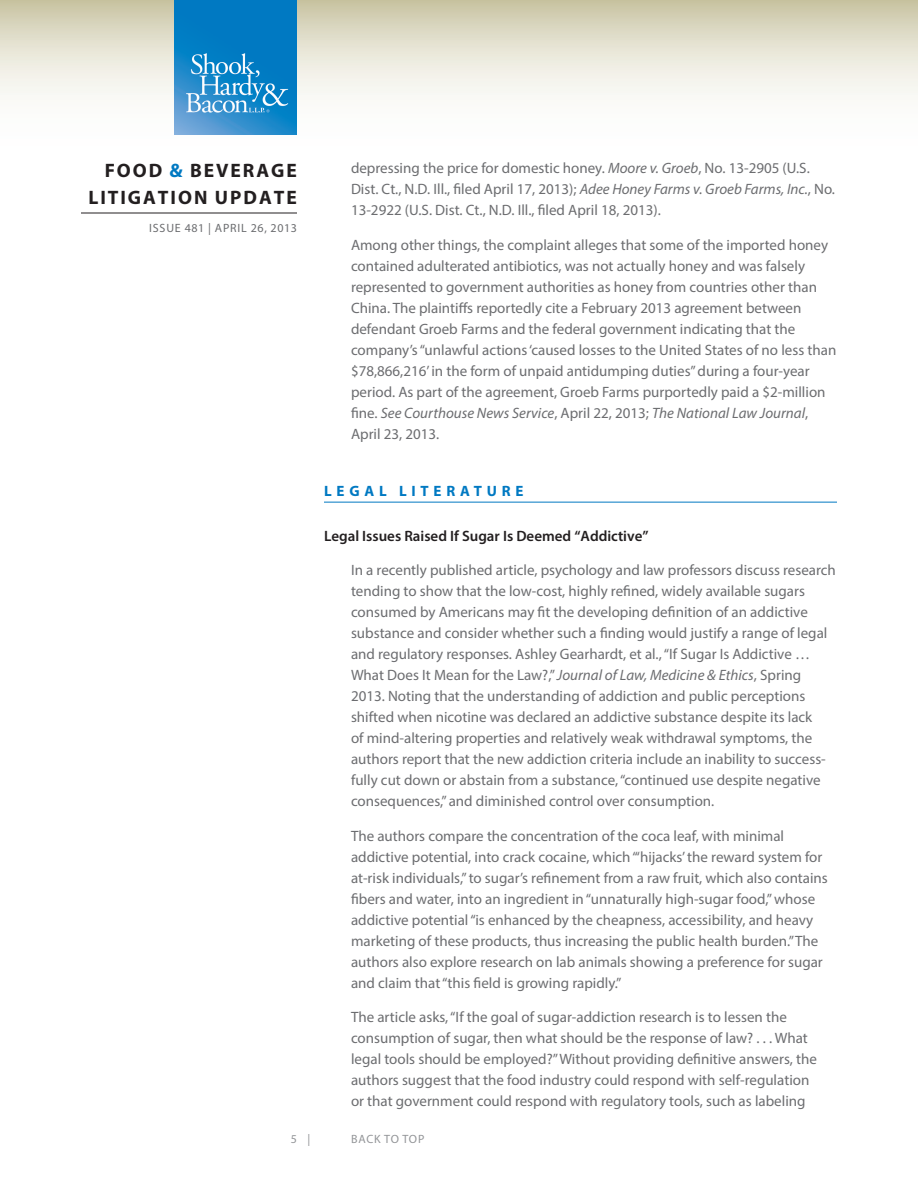
<style>
.page{position:relative;width:918px;height:1188px;background:#fff}
.page>*{position:absolute;margin:0;border:0;box-sizing:border-box;transform-origin:0 0}
.t1{font:700 19.5px/27px "Myriad Pro";letter-spacing:.1em;color:#231f20;text-align:right}
.Body{font:15px/21px "Myriad Pro";color:#6c6d70}
.Subhead{font:600 15px "Myriad Pro";color:#231f20}
.Head{font:700 15px "Myriad Pro";letter-spacing:.32em;color:#0079c2}
.t2{font:12px "Myriad Pro";letter-spacing:.07em;color:#6c6d70}
.t3{font:12px "Myriad Pro";letter-spacing:.06em;color:#939598}
.s1{color:#0079c2}
.s2{font-style:italic}
</style>
<div class="page">
<svg style="left:0;top:0;width:918px;height:135px"></svg>
<hr style="left:81px;top:213px;width:216px;height:1px;background:#231f20">
<img style="left:175px;top:0;width:122px;height:135px">
<hr style="left:324px;top:502px;width:513px;height:1px;background:#0079c2">
<h1 class="t1" style="left:88px;top:156px;width:210px">FOOD <span class="s1">&amp;</span> BEVERAGE<br>LITIGATION UPDATE</h1>
<p class="t2" style="left:149px;top:221px;width:149px">ISSUE 481 | APRIL 26, 2013</p>
<p class="Body" style="left:351px;top:157px;width:486px">depressing the price for domestic honey. <span class="s2">Moore v. Groeb</span>, No. 13-2905 (U.S.<br>Dist. Ct., N.D. Ill., filed April 17, 2013); <span class="s2">Adee Honey Farms v. Groeb Farms, Inc.</span>, No.<br>13-2922 (U.S. Dist. Ct., N.D. Ill., filed April 18, 2013).</p>
<p class="Body" style="left:351px;top:234px;width:487px">Among other things, the complaint alleges that some of the imported honey contained adulterated antibiotics, was not actually honey and was falsely represented to government authorities as honey from countries other than China. The plaintiffs reportedly cite a February 2013 agreement between defendant Groeb Farms and the federal government indicating that the company’s “unlawful actions ‘caused losses to the United States of no less than $78,866,216’ in the form of unpaid antidumping duties” during a four-year period. As part of the agreement, Groeb Farms purportedly paid a $2-million fine. <span class="s2">See Courthouse News Service</span>, April 22, 2013; <span class="s2">The National Law Journal</span>, April 23, 2013.</p>
<p class="Head" style="left:324px;top:481px;width:201px">LEGAL LITERATURE</p>
<p class="Subhead" style="left:324px;top:526px;width:326px">Legal Issues Raised If Sugar Is Deemed “Addictive”</p>
<p class="Body" style="left:351px;top:559px;width:486px">In a recently published article, psychology and law professors discuss research tending to show that the low-cost, highly refined, widely available sugars consumed by Americans may fit the developing definition of an addictive substance and consider whether such a finding would justify a range of legal and regulatory responses. Ashley Gearhardt, et al., “If Sugar Is Addictive … What Does It Mean for the Law?,” <span class="s2">Journal of Law, Medicine &amp; Ethics</span>, Spring 2013. Noting that the understanding of addiction and public perceptions shifted when nicotine was declared an addictive substance despite its lack<br>of mind-altering properties and relatively weak withdrawal symptoms, the authors report that the new addiction criteria include an inability to success&shy;fully cut down or abstain from a substance, “continued use despite negative consequences,” and diminished control over consumption.</p>
<p class="Body" style="left:351px;top:825px;width:478px">The authors compare the concentration of the coca leaf, with minimal addictive potential, into crack cocaine, which “‘hijacks’ the reward system for at-risk individuals,” to sugar’s refinement from a raw fruit, which also contains fibers and water, into an ingredient in “unnaturally high-sugar food,” whose addictive potential “is enhanced by the cheapness, accessibility, and heavy marketing of these products, thus increasing the public health burden.” The authors also explore research on lab animals showing a preference for sugar and claim that “this field is growing rapidly.”</p>
<p class="Body" style="left:351px;top:1006px;width:467px">The article asks, “If the goal of sugar-addiction research is to lessen the consumption of sugar, then what should be the response of law? . . . What legal tools should be employed?” Without providing definitive answers, the authors suggest that the food industry could respond with self-regulation or that government could respond with regulatory tools, such as labeling</p>
<p class="t3" style="left:291px;top:1132px;width:21px">5 |</p>
<p class="t3" style="left:351px;top:1132px;width:75px">BACK TO TOP</p>
</div>
